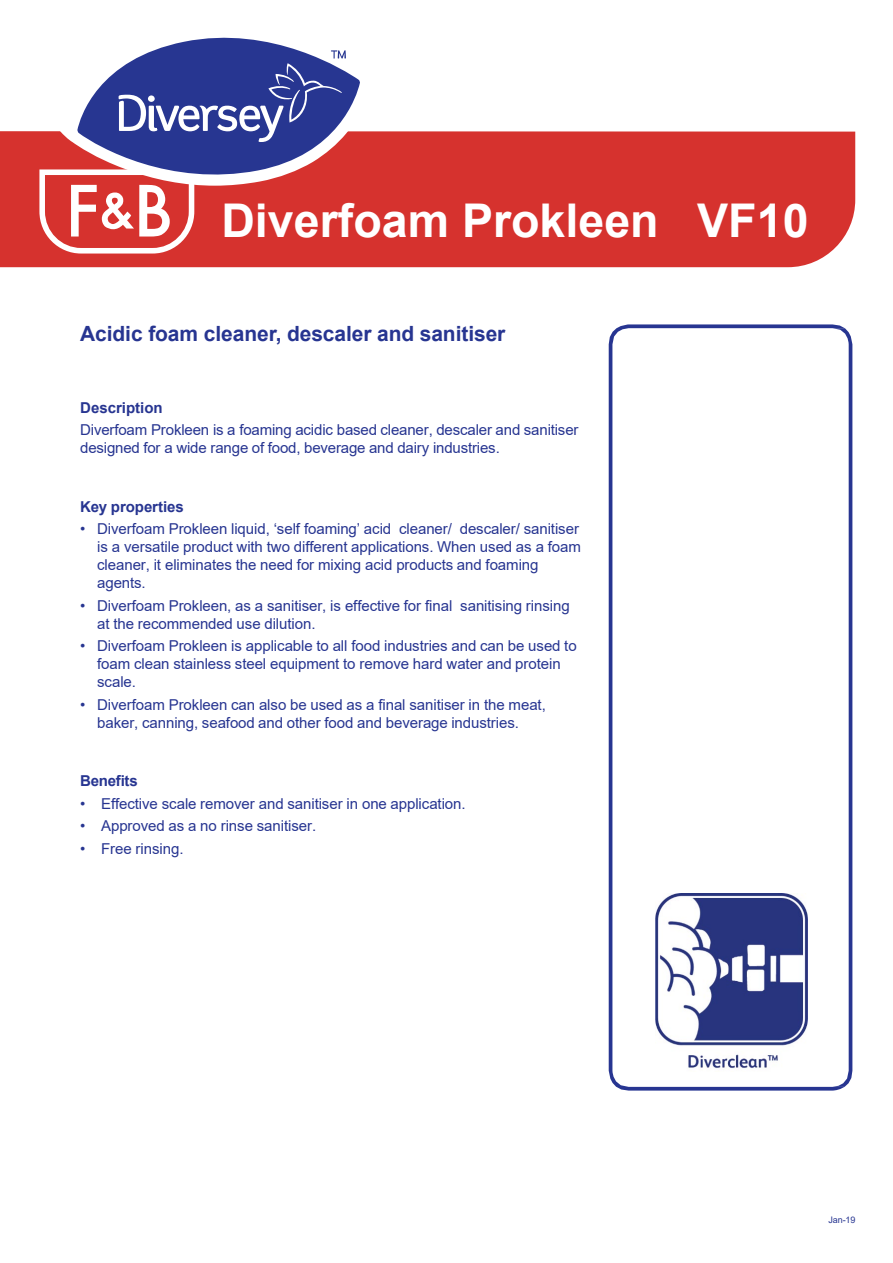
<style>
.page{position:relative;width:893px;height:1263px;background:#fff}
.page>*{position:absolute;margin:0;border:0;box-sizing:border-box;transform-origin:0 0}
.t1{font:700 46.5px "Arial";color:#fff}
.t2{font:700 21px "Arial";letter-spacing:-.005em;color:#273591}
.t3{font:15px/18px "Arial";letter-spacing:-.005em;color:#273591}
.t4{font:700 15px "Arial";letter-spacing:-.005em;color:#273591}
.t5{font:9px "Arial";color:#273591}
</style>
<div class="page">
<div style="left:0;top:131px;width:855px;height:136px;background:#d6322e"></div>
<svg style="left:58px;top:131px;width:317px;height:55px;background:#d94440"></svg>
<svg style="left:77px;top:37px;width:283px;height:150px"></svg>
<svg style="left:119px;top:50px;width:227px;height:92px;background:#4c58a3"></svg>
<svg style="left:39px;top:169px;width:155px;height:85px"></svg>
<svg style="left:608px;top:324px;width:236px;height:767px"></svg>
<svg style="left:832px;top:328px;width:20px;height:759px"></svg>
<img style="left:655px;top:894px;width:152px;height:177px">
<p class="t1" style="left:221px;top:188px;width:588px">Diverfoam Prokleen VF10</p>
<p class="t2" style="left:80px;top:319px;width:427px">Acidic foam cleaner, descaler and sanitiser</p>
<p class="t4" style="left:80px;top:397px;width:84px">Description</p>
<p class="t3" style="left:80px;top:421px;width:500px">Diverfoam Prokleen is a foaming acidic based cleaner, descaler and sanitiser designed for a wide range of food, beverage and dairy industries.</p>
<p class="t4" style="left:80px;top:496px;width:105px">Key properties</p>
<p class="t3" style="left:97px;top:520px;width:485px;text-indent:-17px">• Diverfoam Prokleen liquid, ‘self foaming’ acid cleaner/ descaler/ sanitiser is a versatile product with two different applications. When used as a foam cleaner, it eliminates the need for mixing acid products and foaming agents.</p>
<p class="t3" style="left:97px;top:596px;width:474px;text-indent:-17px">• Diverfoam Prokleen, as a sanitiser, is effective for final sanitising rinsing at the recommended use dilution.</p>
<p class="t3" style="left:97px;top:637px;width:481px;text-indent:-17px">• Diverfoam Prokleen is applicable to all food industries and can be used to foam clean stainless steel equipment to remove hard water and protein scale.</p>
<p class="t3" style="left:97px;top:695px;width:450px;text-indent:-17px">• Diverfoam Prokleen can also be used as a final sanitiser in the meat, baker, canning, seafood and other food and beverage industries.</p>
<p class="t4" style="left:80px;top:770px;width:59px">Benefits</p>
<p class="t3" style="left:80px;top:794px;width:387px">• Effective scale remover and sanitiser in one application.</p>
<p class="t3" style="left:80px;top:817px;width:238px">• Approved as a no rinse sanitiser.</p>
<p class="t3" style="left:80px;top:839px;width:105px">• Free rinsing.</p>
<p class="t5" style="left:828px;top:1214px;width:28px">Jan-19</p>
</div>
